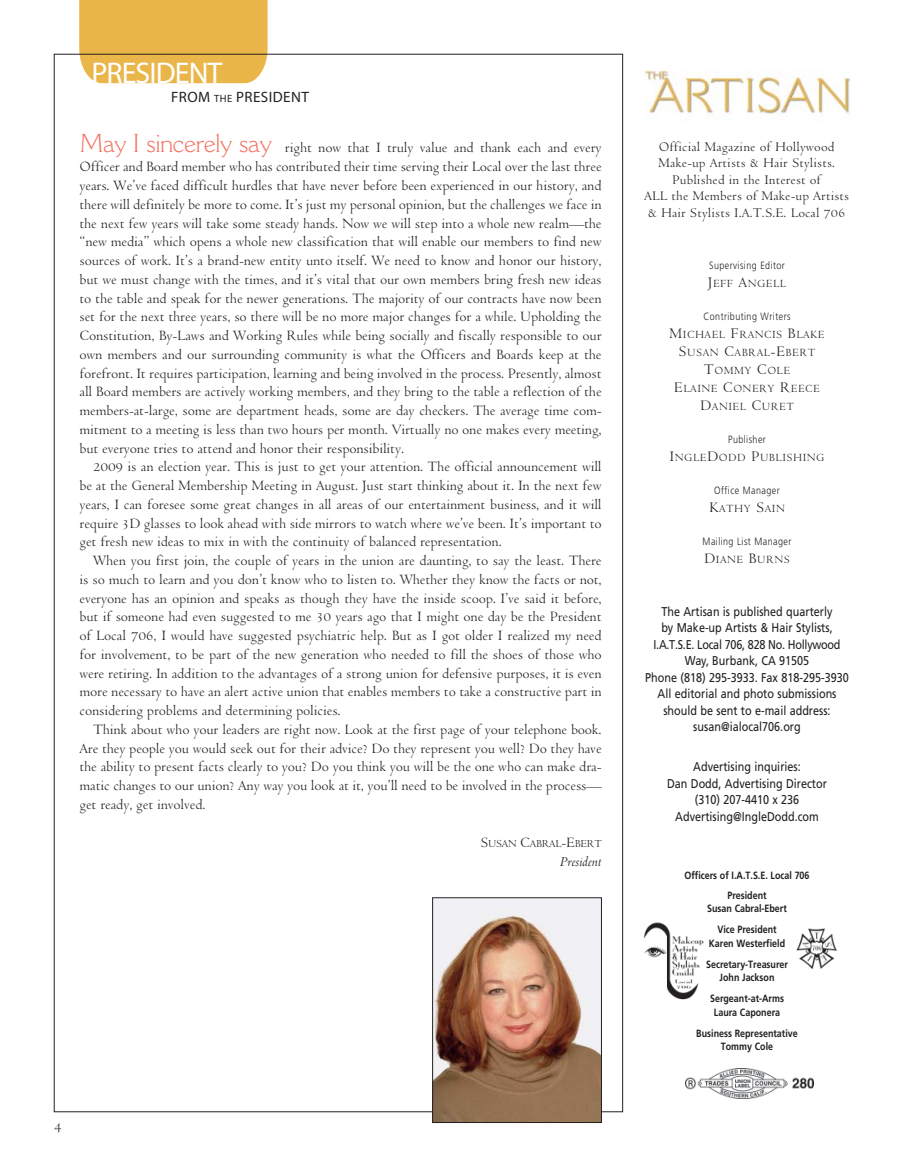
<style>
.page{position:relative;width:905px;height:1175px;background:#fff}
.page>*{position:absolute;margin:0;border:0;box-sizing:border-box;transform-origin:0 0}
.t1{font:30px "Cantoria";letter-spacing:-.03em;color:#fff}
.t2{font:300 25.5px "Cantoria";letter-spacing:-.01em;color:#f37060}
.t3{font:15.3px/18.8px "Venetian 301 BT";letter-spacing:-.02em;color:#231f20;text-align:justify}
.t4{font:italic 15.3px "Venetian 301 BT";letter-spacing:-.02em;color:#231f20}
.t5{font:700 15px "Cantoria";letter-spacing:.03em;color:#231f20}
.t6{font:15px "Venetian 301 BT";color:#231f20}
.t7{font:14.25px/16.5px "Venetian 301 BT";color:#231f20;text-align:center}
.t8{font:12.75px/16.5px "Frutiger";color:#231f20;text-align:center;scale:.85 1}
.t9{font:11.85px/18px "Venetian 301 BT";letter-spacing:.035em;color:#231f20;text-align:center}
.t10{font:11.55px "Venetian 301 BT";letter-spacing:-.025em;color:#231f20}
.t11{font:700 10.5px/21px "Frutiger";color:#231f20;text-align:center;scale:.85 1}
.t12{font:300 10.5px "Frutiger";letter-spacing:.05em;color:#231f20;scale:.85 1}
.s1{font-size:10.5px}
.s2{font-size:15.3px}
.s3{font-size:15.75px}
</style>
<div class="page">
<div style="left:79px;top:0;width:188px;height:83px;background:#eab649"></div>
<img style="left:645px;top:70px;width:206px;height:47px">
<img style="left:643px;top:922px;width:61px;height:78px">
<img style="left:795px;top:926px;width:42px;height:42px;border-radius:50%">
<img style="left:685px;top:1068px;width:128px;height:30px">
<img style="left:434px;top:899px;width:166px;height:221px">
<div style="left:432px;top:897px;width:170px;height:225px;border:1px solid #231f20"></div>
<h1 class="t1" style="left:91px;top:61px;width:133px">PRESIDENT</h1>
<p class="t5" style="left:171px;top:91px;width:139px">FROM <span class="s1">THE</span> PRESIDENT</p>
<h2 class="t2" style="left:80px;top:133px;width:193px">May I sincerely say</h2>
<p class="t3" style="left:79px;top:138px;width:524px;text-indent:205px">right now that I truly value and thank each and every Officer and Board member who has contributed their time serving their Local over the last three years. We’ve faced difficult hurdles that have never before been experienced in our history, and there will definitely be more to come. It’s just my personal opinion, but the challenges we face in the next few years will take some steady hands. Now we will step into a whole new realm—the “new media” which opens a whole new classification that will enable our members to find new sources of work. It’s a brand-new entity unto itself. We need to know and honor our history, but we must change with the times, and it’s vital that our own members bring fresh new ideas to the table and speak for the newer generations. The majority of our contracts have now been set for the next three years, so there will be no more major changes for a while. Upholding the Constitution, By-Laws and Working Rules while being socially and fiscally responsible to our own members and our surrounding community is what the Officers and Boards keep at the forefront. It requires participation, learning and being involved in the process. Presently, almost all Board members are actively working members, and they bring to the table a reflection of the members-at-large, some are department heads, some are day checkers. The average time com&shy;mitment to a meeting is less than two hours per month. Virtually no one makes every meeting, but everyone tries to attend and honor their responsibility.</p>
<p class="t3" style="left:79px;top:457px;width:524px;text-indent:13px">2009 is an election year. This is just to get your attention. The official announcement will be at the General Membership Meeting in August. Just start thinking about it. In the next few years, I can foresee some great changes in all areas of our entertainment business, and it will require 3D glasses to look ahead with side mirrors to watch where we’ve been. It’s important to get fresh new ideas to mix in with the continuity of balanced representation.</p>
<p class="t3" style="left:79px;top:550px;width:524px;text-indent:13px">When you first join, the couple of years in the union are daunting, to say the least. There is so much to learn and you don’t know who to listen to. Whether they know the facts or not, everyone has an opinion and speaks as though they have the inside scoop. I’ve said it before, but if someone had even suggested to me 30 years ago that I might one day be the President of Local 706, I would have suggested psychiatric help. But as I got older I realized my need for involvement, to be part of the new generation who needed to fill the shoes of those who were retiring. In addition to the advantages of a strong union for defensive purposes, it is even more necessary to have an alert active union that enables members to take a constructive part in considering problems and determining policies.</p>
<p class="t3" style="left:79px;top:719px;width:524px;text-indent:13px">Think about who your leaders are right now. Look at the first page of your telephone book.<br>Are they people you would seek out for their advice? Do they represent you well? Do they have the ability to present facts clearly to you? Do you think you will be the one who can make dra&shy;matic changes to our union? Any way you look at it, you’ll need to be involved in the process— get ready, get involved.</p>
<p class="t10" style="left:480px;top:836px;width:123px"><span class="s2">S</span>USAN <span class="s2">C</span>ABRAL<span class="s2">-E</span>BERT</p>
<p class="t4" style="left:560px;top:851px;width:43px">President</p>
<p class="t6" style="left:54px;top:1117px;width:9px">4</p>
<p class="t7" style="left:644px;top:138px;width:207px">Official Magazine of Hollywood<br>Make-up Artists &amp; Hair Stylists.<br>Published in the Interest of<br>ALL the Members of Make-up Artists &amp; Hair Stylists I.A.T.S.E. Local 706</p>
<p class="t12" style="left:709px;top:261px;width:91px">Supervising Editor</p>
<p class="t9" style="left:707px;top:274px;width:80px"><span class="s3">J</span>EFF <span class="s3">A</span>NGELL</p>
<p class="t12" style="left:703px;top:312px;width:104px">Contributing Writers</p>
<p class="t9" style="left:669px;top:325px;width:157px"><span class="s3">M</span>ICHAEL <span class="s3">F</span>RANCIS <span class="s3">B</span>LAKE<br><span class="s3">S</span>USAN <span class="s3">C</span>ABRAL<span class="s3">-E</span>BERT<br><span class="s3">T</span>OMMY <span class="s3">C</span>OLE<br><span class="s3">E</span>LAINE <span class="s3">C</span>ONERY <span class="s3">R</span>EECE<br><span class="s3">D</span>ANIEL <span class="s3">C</span>URET</p>
<p class="t12" style="left:728px;top:435px;width:46px">Publisher</p>
<p class="t9" style="left:669px;top:448px;width:156px"><span class="s3">I</span>NGLE<span class="s3">D</span>ODD <span class="s3">P</span>UBLISHING</p>
<p class="t12" style="left:714px;top:486px;width:79px">Office Manager</p>
<p class="t9" style="left:709px;top:499px;width:77px"><span class="s3">K</span>ATHY <span class="s3">S</span>AIN</p>
<p class="t12" style="left:702px;top:537px;width:106px">Mailing List Manager</p>
<p class="t9" style="left:704px;top:550px;width:87px"><span class="s3">D</span>IANE <span class="s3">B</span>URNS</p>
<p class="t8" style="left:645px;top:604px;width:241px">The Artisan is published quarterly<br>by Make-up Artists &amp; Hair Stylists, I.A.T.S.E. Local 706, 828 No. Hollywood Way, Burbank, CA 91505<br>Phone (818) 295-3933. Fax 818-295-3930<br>All editorial and photo submissions should be sent to e-mail address: susan@ialocal706.org</p>
<p class="t8" style="left:667px;top:759px;width:190px">Advertising inquiries:<br>Dan Dodd, Advertising Director (310) 207-4410 x 236<br>Advertising@IngleDodd.com</p>
<p class="t11" style="left:684px;top:866px;width:149px;line-height:19.5px">Officers of I.A.T.S.E. Local 706<br>President</p>
<p class="t11" style="left:707px;top:898px;width:95px">Susan Cabral-Ebert<br>Vice President</p>
<p class="t11" style="left:706px;top:933px;width:98px;text-align:left">Karen Westerfield<br>Secretary-Treasurer</p>
<p class="t11" style="left:710px;top:967px;width:88px">John Jackson<br>Sergeant-at-Arms</p>
<p class="t11" style="left:696px;top:1002px;width:121px">Laura Caponera<br>Business Representative</p>
<p class="t11" style="left:720px;top:1036px;width:63px">Tommy Cole</p>
</div>
